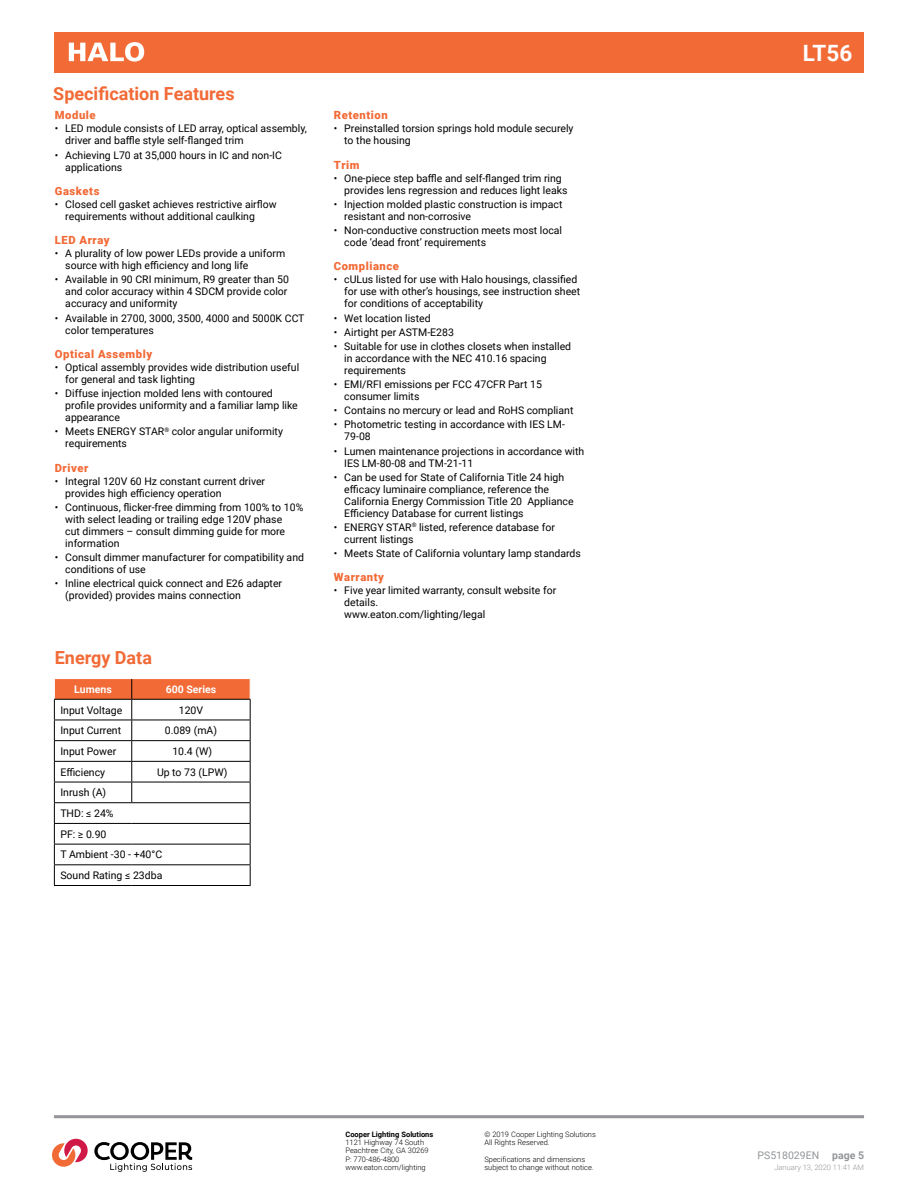
<style>
.page{position:relative;width:918px;height:1188px;background:#fff}
.page>*{position:absolute;margin:0;border:0;box-sizing:border-box;transform-origin:0 0}
.t1{font:700 22.5px "Roboto";color:#fff}
.t2{font:700 18px "Roboto";color:#f26a36}
.t3{font:900 11.25px "Roboto";letter-spacing:.05em;color:#f26a36}
.t4{font:10.5px/12px "Roboto";color:#000}
.t5{font:10.5px "Roboto";color:#939598}
.t6{font:700 10.5px "Roboto";color:#fff}
.t7{font:300 7.5px/8.2px "Roboto";color:#000}
.t8{font:700 7.5px "Roboto";color:#000}
.t9{font:300 7.5px "Roboto";color:#939598}
.s1{font-weight:700}
</style>
<div class="page">
<div style="left:54px;top:32px;width:810px;height:41px;background:#f26a36"></div>
<hr style="left:54px;top:1115px;width:810px;height:3px;background:#939598">
<hr style="left:54px;top:885px;width:78px;height:1px;background:#000">
<hr style="left:132px;top:885px;width:119px;height:1px;background:#000">
<svg style="left:54px;top:679px;width:197px;height:206px"></svg>
<hr style="left:54px;top:720px;width:78px;height:1px;background:#000">
<hr style="left:132px;top:720px;width:119px;height:1px;background:#000">
<svg style="left:52px;top:1138px;width:140px;height:34px"></svg>
<svg style="left:69px;top:42px;width:75px;height:20px"></svg>
<h2 class="t2" style="left:53px;top:81px;width:183px">Specification Features</h2>
<p class="t3" style="left:55px;top:107px;width:42px">Module</p>
<p class="t4" style="left:65px;top:122px;width:243px;text-indent:-10px">• LED module consists of LED array, optical assembly, driver and baffle style self-flanged trim</p>
<p class="t4" style="left:65px;top:148px;width:218px;text-indent:-10px">• Achieving L70 at 35,000 hours in IC and non-IC applications</p>
<p class="t3" style="left:55px;top:183px;width:46px">Gaskets</p>
<p class="t4" style="left:65px;top:198px;width:213px;text-indent:-10px">• Closed cell gasket achieves restrictive airflow requirements without additional caulking</p>
<p class="t3" style="left:55px;top:232px;width:56px">LED Array</p>
<p class="t4" style="left:65px;top:247px;width:221px;text-indent:-10px">• A plurality of low power LEDs provide a uniform source with high efficiency and long life</p>
<p class="t4" style="left:65px;top:273px;width:225px;text-indent:-10px">• Available in 90 CRI minimum, R9 greater than 50 and color accuracy within 4 SDCM provide color accuracy and uniformity</p>
<p class="t4" style="left:65px;top:311px;width:241px;text-indent:-10px">• Available in 2700, 3000, 3500, 4000 and 5000K CCT color temperatures</p>
<p class="t3" style="left:55px;top:346px;width:99px">Optical Assembly</p>
<p class="t4" style="left:65px;top:361px;width:235px;text-indent:-10px">• Optical assembly provides wide distribution useful for general and task lighting</p>
<p class="t4" style="left:65px;top:387px;width:234px;text-indent:-10px">• Diffuse injection molded lens with contoured profile provides uniformity and a familiar lamp like appearance</p>
<p class="t4" style="left:65px;top:425px;width:219px;text-indent:-10px">• Meets ENERGY STAR<sup>®</sup> color angular uniformity requirements</p>
<p class="t3" style="left:55px;top:460px;width:35px">Driver</p>
<p class="t4" style="left:65px;top:475px;width:201px;text-indent:-10px">• Integral 120V 60 Hz constant current driver provides high efficiency operation</p>
<p class="t4" style="left:65px;top:501px;width:240px;text-indent:-10px">• Continuous, flicker-free dimming from 100% to 10% with select leading or trailing edge 120V phase<br>cut dimmers – consult dimming guide for more information</p>
<p class="t4" style="left:65px;top:551px;width:240px;text-indent:-10px">• Consult dimmer manufacturer for compatibility and conditions of use</p>
<p class="t4" style="left:65px;top:577px;width:218px;text-indent:-10px">• Inline electrical quick connect and E26 adapter (provided) provides mains connection</p>
<h2 class="t2" style="left:55px;top:645px;width:99px">Energy Data</h2>
<p class="t6" style="left:74px;top:682px;width:39px">Lumens</p>
<p class="t6" style="left:166px;top:682px;width:52px">600 Series</p>
<p class="t4" style="left:60px;top:703px;width:63px">Input Voltage</p>
<p class="t4" style="left:179px;top:703px;width:26px">120V</p>
<p class="t4" style="left:60px;top:724px;width:62px">Input Current</p>
<p class="t4" style="left:165px;top:724px;width:54px">0.089 (mA)</p>
<p class="t4" style="left:60px;top:745px;width:57px">Input Power</p>
<p class="t4" style="left:172px;top:745px;width:41px">10.4 (W)</p>
<p class="t4" style="left:60px;top:766px;width:46px">Efficiency</p>
<p class="t4" style="left:157px;top:766px;width:72px">Up to 73 (LPW)</p>
<p class="t4" style="left:60px;top:782px;width:104px;line-height:20.7px">Inrush (A)<br>THD: ≤ 24%<br>PF: ≥ 0.90<br>T Ambient -30 - +40°C<br>Sound Rating ≤ 23dba</p>
<p class="t3" style="left:334px;top:107px;width:55px">Retention</p>
<p class="t4" style="left:344px;top:122px;width:231px;text-indent:-10px">• Preinstalled torsion springs hold module securely to the housing</p>
<p class="t3" style="left:334px;top:157px;width:27px">Trim</p>
<p class="t4" style="left:344px;top:172px;width:225px;text-indent:-10px">• One-piece step baffle and self-flanged trim ring provides lens regression and reduces light leaks</p>
<p class="t4" style="left:344px;top:198px;width:220px;text-indent:-10px">• Injection molded plastic construction is impact resistant and non-corrosive</p>
<p class="t4" style="left:344px;top:224px;width:219px;text-indent:-10px">• Non-conductive construction meets most local code ‘dead front’ requirements</p>
<p class="t3" style="left:334px;top:258px;width:67px">Compliance</p>
<p class="t4" style="left:344px;top:273px;width:237px;text-indent:-10px">• cULus listed for use with Halo housings, classified for use with other’s housings, see instruction sheet for conditions of acceptability</p>
<p class="t4" style="left:334px;top:311px;width:98px">• Wet location listed</p>
<p class="t4" style="left:334px;top:326px;width:122px">• Airtight per ASTM-E283</p>
<p class="t4" style="left:344px;top:340px;width:228px;text-indent:-10px">• Suitable for use in clothes closets when installed in accordance with the NEC 410.16 spacing requirements</p>
<p class="t4" style="left:344px;top:378px;width:199px;text-indent:-10px">• EMI/RFI emissions per FCC 47CFR Part 15 consumer limits</p>
<p class="t4" style="left:334px;top:404px;width:241px">• Contains no mercury or lead and RoHS compliant</p>
<p class="t4" style="left:344px;top:418px;width:222px;text-indent:-10px">• Photometric testing in accordance with IES LM-<br>79-08</p>
<p class="t4" style="left:344px;top:444px;width:242px;text-indent:-10px">• Lumen maintenance projections in accordance with<br>IES LM-80-08 and TM-21-11</p>
<p class="t4" style="left:344px;top:471px;width:231px;text-indent:-10px">• Can be used for State of California Title 24 high efficacy luminaire compliance, reference the California Energy Commission Title 20 Appliance Efficiency Database for current listings</p>
<p class="t4" style="left:344px;top:521px;width:212px;text-indent:-11px">• ENERGY STAR<sup>®</sup> listed, reference database for current listings</p>
<p class="t4" style="left:334px;top:547px;width:249px">• Meets State of California voluntary lamp standards</p>
<p class="t3" style="left:334px;top:569px;width:52px">Warranty</p>
<p class="t4" style="left:344px;top:584px;width:213px;text-indent:-10px">• Five year limited warranty, consult website for details.<br>www.eaton.com/lighting/legal</p>
<h1 class="t1" style="left:803px;top:38px;width:51px">LT56</h1>
<p class="t8" style="left:345px;top:1129px;width:89px">Cooper Lighting Solutions</p>
<p class="t7" style="left:345px;top:1138px;width:85px">1121 Highway 74 South<br>Peachtree City, GA 30269<br>P: 770-486-4800 www.eaton.com/lighting</p>
<p class="t7" style="left:484px;top:1130px;width:113px">© 2019 Cooper Lighting Solutions<br>All Rights Reserved.</p>
<p class="t7" style="left:484px;top:1155px;width:111px">Specifications and dimensions subject to change without notice.</p>
<p class="t5" style="left:758px;top:1148px;width:108px">PS518029EN <span class="s1">page 5</span></p>
<p class="t9" style="left:774px;top:1162px;width:91px">January 13, 2020 11:41 AM</p>
</div>
